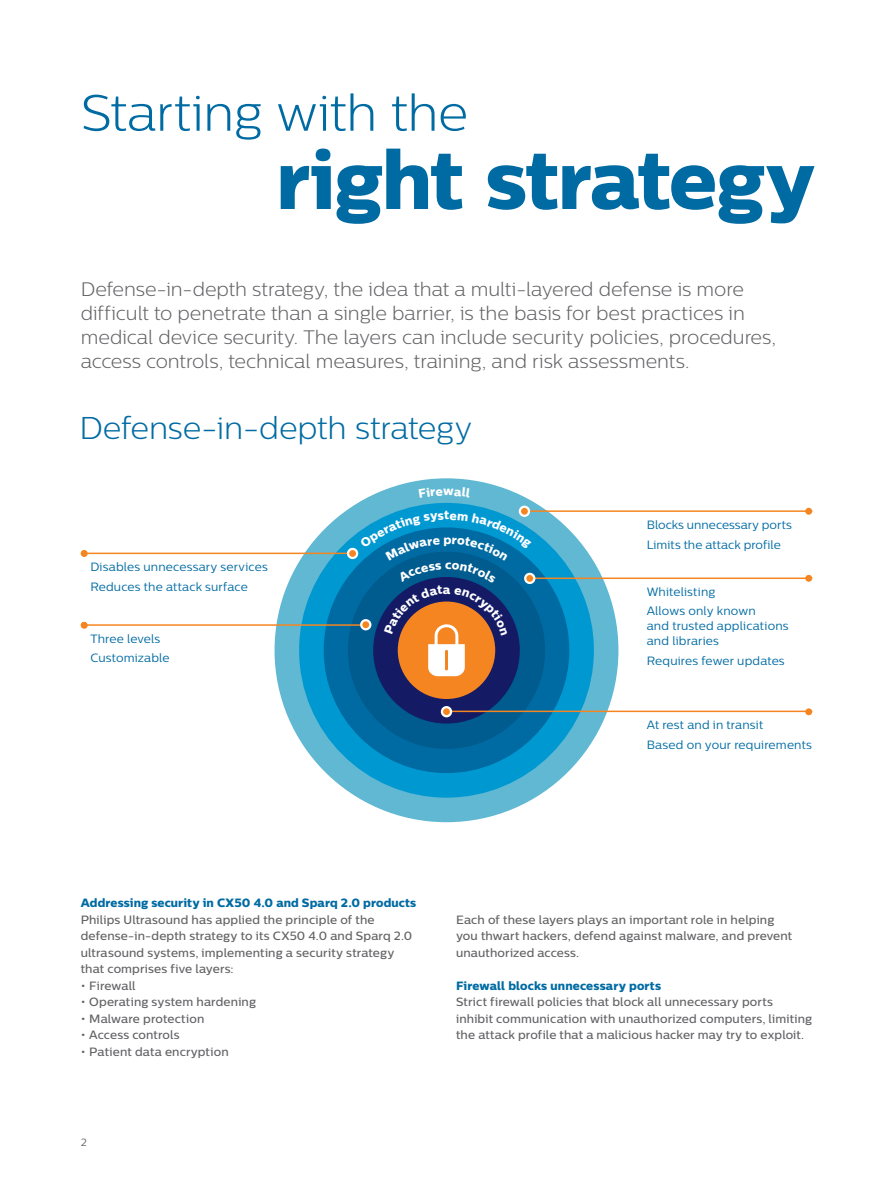
<style>
.page{position:relative;width:893px;height:1188px;background:#fff}
.page>*{position:absolute;margin:0;border:0;box-sizing:border-box;transform-origin:0 0}
.t1{font:82.5px "Centrale Sans X Bold";letter-spacing:-.025em;color:#006ba3}
.t2{font:300 51px "Centrale Sans";letter-spacing:-.01em;color:#006ba3}
.t3{font:300 31.5px "Centrale Sans";letter-spacing:-.01em;color:#006ba3}
.t4{font:300 19.5px/24px "Centrale Sans";letter-spacing:-.005em;color:#636366}
.t5{font:500 12px/16.5px "Centrale Sans";letter-spacing:.01em;color:#636366}
.t6{font:12px/19.5px "Centrale Sans";letter-spacing:.015em;color:#006ba3}
.t7{font:12px "Centrale Sans X Bold";letter-spacing:.01em;color:#006ba3}
.t8{font:10.5px "Centrale Sans";color:#636366}
</style>
<div class="page">
<div style="left:275px;top:478px;width:343px;height:344px;background:#60b8d2;border-radius:50%"></div>
<div style="left:299px;top:503px;width:295px;height:295px;background:#0098d1;border-radius:50%"></div>
<div style="left:324px;top:527px;width:245px;height:246px;background:#006ba3;border-radius:50%"></div>
<div style="left:348px;top:552px;width:197px;height:197px;background:#005b8f;border-radius:50%"></div>
<div style="left:373px;top:577px;width:147px;height:147px;background:#141b64;border-radius:50%"></div>
<div style="left:398px;top:602px;width:97px;height:97px;background:#f58520;border-radius:50%"></div>
<hr style="left:527px;top:510px;width:285px;height:2px;background:#f58520">
<div style="left:519px;top:506px;width:11px;height:11px;border:2px solid #fff;border-radius:50%"></div>
<hr style="left:530px;top:578px;width:282px;height:1px;background:#f58520">
<div style="left:524px;top:573px;width:11px;height:11px;border:2px solid #fff;border-radius:50%"></div>
<hr style="left:446px;top:711px;width:366px;height:1px;background:#f58520">
<div style="left:442px;top:707px;width:9px;height:9px;background:#f58520;border-radius:50%"></div>
<div style="left:441px;top:706px;width:11px;height:11px;border:2px solid #fff;border-radius:50%"></div>
<hr style="left:84px;top:624px;width:280px;height:2px;background:#f58520">
<hr style="left:84px;top:553px;width:266px;height:1px;background:#f58520">
<div style="left:348px;top:549px;width:9px;height:9px;background:#f58520;border-radius:50%"></div>
<div style="left:347px;top:548px;width:11px;height:11px;border:2px solid #fff;border-radius:50%"></div>
<div style="left:81px;top:550px;width:7px;height:7px;background:#f58520;border-radius:50%"></div>
<div style="left:81px;top:622px;width:7px;height:7px;background:#f58520;border-radius:50%"></div>
<div style="left:805px;top:508px;width:7px;height:7px;background:#f58520;border-radius:50%"></div>
<div style="left:805px;top:575px;width:7px;height:7px;background:#f58520;border-radius:50%"></div>
<div style="left:805px;top:708px;width:7px;height:7px;background:#f58520;border-radius:50%"></div>
<svg style="left:359px;top:508px;width:173px;height:168px"></svg>
<h2 class="t2" style="left:81px;top:84px;width:389px">Starting with the</h2>
<h1 class="t1" style="left:276px;top:128px;width:541px">right strategy</h1>
<p class="t4" style="left:81px;top:277px;width:697px">Defense-in-depth strategy, the idea that a multi-layered defense is more difficult to penetrate than a single barrier, is the basis for best practices in medical device security. The layers can include security policies, procedures, access controls, technical measures, training, and risk assessments.</p>
<h3 class="t3" style="left:79px;top:410px;width:395px">Defense-in-depth strategy</h3>
<p class="t6" style="left:90px;top:557px;width:179px">Disables unnecessary services<br>Reduces the attack surface</p>
<p class="t6" style="left:90px;top:628px;width:81px">Three levels<br>Customizable</p>
<p class="t6" style="left:647px;top:515px;width:147px">Blocks unnecessary ports<br>Limits the attack profile</p>
<p class="t6" style="left:647px;top:582px;width:111px">Whitelisting<br>Allows only known</p>
<p class="t6" style="left:647px;top:618px;width:143px;line-height:15px">and trusted applications and libraries</p>
<p class="t6" style="left:647px;top:651px;width:139px">Requires fewer updates</p>
<p class="t6" style="left:647px;top:715px;width:167px">At rest and in transit<br>Based on your requirements</p>
<p class="t7" style="left:81px;top:895px;width:337px">Addressing security in CX50 4.0 and Sparq 2.0 products</p>
<p class="t5" style="left:81px;top:911px;width:333px">Philips Ultrasound has applied the principle of the defense-in-depth strategy to its CX50 4.0 and Sparq 2.0 ultrasound systems, implementing a security strategy that comprises five layers:</p>
<p class="t5" style="left:81px;top:977px;width:56px">• Firewall</p>
<p class="t5" style="left:81px;top:994px;width:177px">• Operating system hardening</p>
<p class="t5" style="left:81px;top:1010px;width:125px">• Malware protection</p>
<p class="t5" style="left:81px;top:1027px;width:100px">• Access controls</p>
<p class="t5" style="left:81px;top:1043px;width:149px">• Patient data encryption</p>
<p class="t8" style="left:81px;top:1136px;width:7px">2</p>
<p class="t5" style="left:456px;top:911px;width:338px">Each of these layers plays an important role in helping you thwart hackers, defend against malware, and prevent unauthorized access.</p>
<p class="t7" style="left:456px;top:978px;width:207px">Firewall blocks unnecessary ports</p>
<p class="t5" style="left:456px;top:994px;width:358px">Strict firewall policies that block all unnecessary ports inhibit communication with unauthorized computers, limiting the attack profile that a malicious hacker may try to exploit.</p>
</div>
